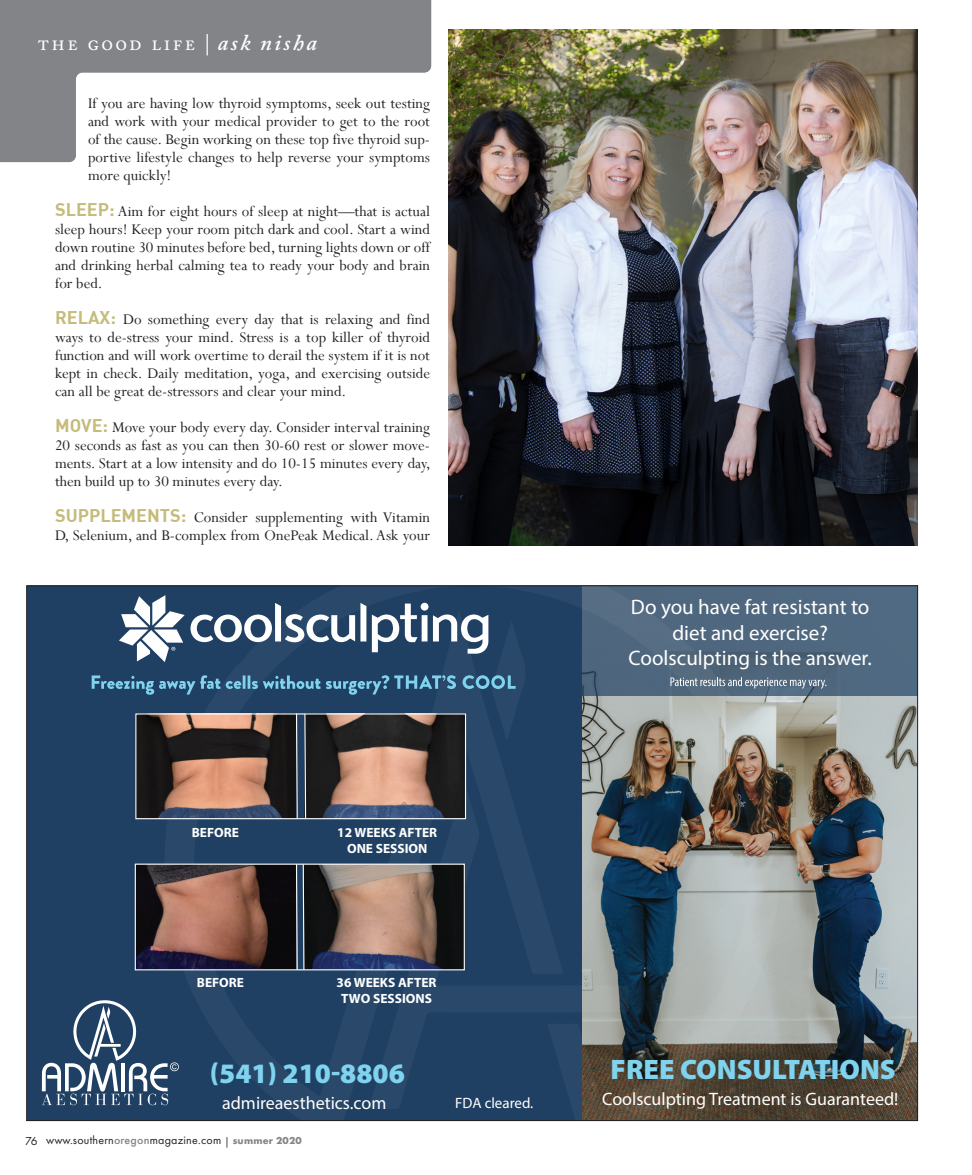
<style>
.page{position:relative;width:972px;height:1175px;background:#fff}
.page>*{position:absolute;margin:0;border:0;box-sizing:border-box;transform-origin:0 0}
.t1{font:900 28.2px "Myriad Pro";color:#80d3ee}
.t2{font:21px/25.2px "Myriad Pro";color:#fff;text-align:center}
.t3{font:21px "Adobe Caslon Pro";letter-spacing:.11em;color:#fff}
.t4{font:18px "Myriad Pro";color:#fff}
._2015_body_copy{font:16.5px/18px "Perpetua";color:#231f20;text-align:justify}
.t5{font:15px "Myriad Pro";color:#fff}
.t6{font:700 13.35px/16px "Myriad Pro";color:#fff;text-align:center}
.t7{font:12px "Futura PT";letter-spacing:.02em;color:#231f20}
.s1{font-weight:600;font-style:italic}
.s2{font-weight:600;font-style:italic;font-size:22.5px}
.s3{font-family:"DIN Bold";font-size:18px;color:#c5bb7b}
.s4{font-weight:500;color:#828487}
.s5{font-weight:700;font-size:10.5px;color:#828487}
</style>
<div class="page">
<svg style="left:0;top:0;width:431px;height:162px;fill:#828487"></svg>
<div style="left:27px;top:586px;width:891px;height:534px;background:#1f4063"></div>
<img style="left:780px;top:696px;width:136px;height:422px">
<svg style="left:91px;top:587px;width:825px;height:109px;background:#4d667f"></svg>
<svg style="left:164px;top:587px;width:616px;height:531px"></svg>
<svg style="left:670px;top:677px;width:157px;height:11px;background:#78899a"></svg>
<svg style="left:42px;top:1000px;width:137px;height:105px"></svg>
<svg style="left:92px;top:595px;width:435px;height:225px"></svg>
<img style="left:137px;top:865px;width:326px;height:103px">
<div style="left:135px;top:863px;width:330px;height:107px;border:1px solid #fff"></div>
<svg style="left:295px;top:863px;width:10px;height:107px"></svg>
<img style="left:448px;top:30px;width:469px;height:515px">
<p class="t3" style="left:38px;top:31px;width:268px">the good life <span class="s1">|</span> <span class="s2">ask nish</span></p>
<p class="t3" style="left:38px;top:31px;width:314px">neck f the woods <span class="s1">|</span> <span class="s2">theatre</span></p>
<p class="_2015_body_copy" style="left:88px;top:94px;width:344px">If you are having low thyroid symptoms, seek out testing and work with your medical provider to get to the root of the cause. Begin working on these top five thyroid sup&shy;portive lifestyle changes to help reverse your symptoms more quickly!</p>
<p class="_2015_body_copy" style="left:55px;top:202px;width:377px"><span class="s3">SLEEP:</span> Aim for eight hours of sleep at night—that is actual sleep hours! Keep your room pitch dark and cool. Start a wind down routine 30 minutes before bed, turning lights down or off and drinking herbal calming tea to ready your body and brain for bed.</p>
<p class="_2015_body_copy" style="left:55px;top:310px;width:377px"><span class="s3">RELAX:</span> Do something every day that is relaxing and find ways to de-stress your mind. Stress is a top killer of thyroid function and will work overtime to derail the system if it is not kept in check. Daily meditation, yoga, and exercising outside can all be great de-stressors and clear your mind.</p>
<p class="_2015_body_copy" style="left:55px;top:418px;width:377px"><span class="s3">MOVE:</span> Move your body every day. Consider interval training 20 seconds as fast as you can then 30-60 rest or slower move&shy;ments. Start at a low intensity and do 10-15 minutes every day, then build up to 30 minutes every day.</p>
<p class="_2015_body_copy" style="left:55px;top:508px;width:377px"><span class="s3">SUPPLEMENTS:</span> Consider supplementing with Vitamin<br>D, Selenium, and B-complex from OnePeak Medical. Ask your</p>
<p class="t6" style="left:192px;top:823px;width:49px">BEFORE</p>
<p class="t6" style="left:337px;top:823px;width:101px">12 WEEKS AFTER<br>ONE SESSION</p>
<p class="t6" style="left:197px;top:973px;width:49px">BEFORE</p>
<p class="t6" style="left:337px;top:973px;width:101px">36 WEEKS AFTER<br>TWO SESSIONS</p>
<p class="t1" style="left:210px;top:1055px;width:197px">(541) 210-8806</p>
<p class="t4" style="left:222px;top:1091px;width:166px">admireaesthetics.com</p>
<p class="t7" style="left:25px;top:1132px;width:278px">76 www.southern<span class="s4">oregon</span>magazine.com <sub>|</sub> <span class="s5">summer 2020</span></p>
<p class="t5" style="left:455px;top:1093px;width:80px">FDA cleared.</p>
<p class="t2" style="left:629px;top:594px;width:245px">Do you have fat resistant to diet and exercise?<br>Coolsculpting is the answer.</p>
<p class="t1" style="left:611px;top:1050px;width:287px">FREE CONSULTATIONS</p>
<p class="t4" style="left:602px;top:1088px;width:298px">Coolsculpting Treatment is Guaranteed!</p>
</div>
